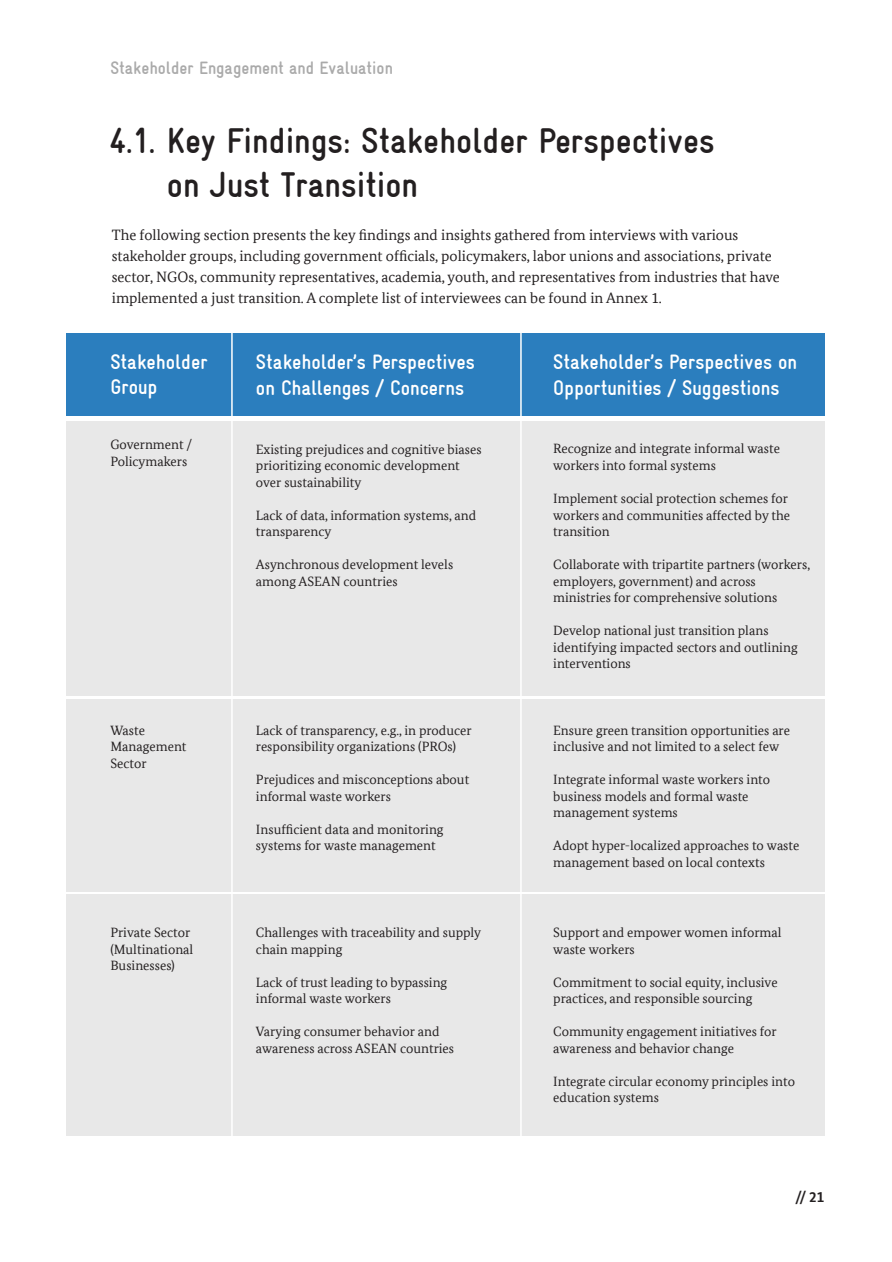
<style>
.page{position:relative;width:892px;height:1262px;background:#fff}
.page>*{position:absolute;margin:0;border:0;box-sizing:border-box;transform-origin:0 0}
.t1{font:700 condensed 36px/43.2px "Gravur";color:#231f20}
.t2{font:700 condensed 21px/25.2px "Gravur";color:#fff}
.t3{font:700 condensed 18px "Gravur";color:#aaa}
.t4{font:15px/21px "Bundes Serif Office";color:#231f20}
.t5{font:700 15px "Bundes Sans Office";color:#231f20}
.t6{font:13.5px/16.5px "Bundes Serif Office";color:#231f20}
</style>
<div class="page">
<div style="left:67px;top:333px;width:757px;height:82px;background:#2b7ebe"></div>
<div style="left:67px;top:421px;width:757px;height:275px;background:#e8e8e8"></div>
<div style="left:67px;top:699px;width:757px;height:192px;background:#e8e8e8"></div>
<div style="left:67px;top:894px;width:757px;height:241px;background:#e8e8e8"></div>
<hr style="left:231px;top:333px;width:1px;height:811px;background:#fff">
<hr style="left:520px;top:333px;width:1px;height:811px;background:#fff">
<h3 class="t3" style="left:110px;top:58px;width:284px">Stakeholder Engagement and Evaluation</h3>
<h1 class="t1" style="left:167px;top:119px;width:549px;text-indent:-57px">4.1. Key Findings: Stakeholder Perspectives on Just Transition</h1>
<p class="t4" style="left:112px;top:224px;width:669px">The following section presents the key findings and insights gathered from interviews with various stakeholder groups, including government officials, policymakers, labor unions and associations, private sector, NGOs, community representatives, academia, youth, and representatives from industries that have implemented a just transition. A complete list of interviewees can be found in Annex 1.</p>
<h2 class="t2" style="left:110px;top:349px;width:99px">Stakeholder<br>Group</h2>
<h2 class="t2" style="left:256px;top:349px;width:220px">Stakeholder’s Perspectives on Challenges / Concerns</h2>
<h2 class="t2" style="left:553px;top:349px;width:245px">Stakeholder’s Perspectives on<br>Opportunities / Suggestions</h2>
<p class="t6" style="left:110px;top:436px;width:83px">Government /<br>Policymakers</p>
<p class="t6" style="left:256px;top:440px;width:227px">Existing prejudices and cognitive biases prioritizing economic development over sustainability</p>
<p class="t6" style="left:256px;top:506px;width:222px">Lack of data, information systems, and transparency</p>
<p class="t6" style="left:256px;top:556px;width:199px">Asynchronous development levels among ASEAN countries</p>
<p class="t6" style="left:553px;top:440px;width:228px">Recognize and integrate informal waste workers into formal systems</p>
<p class="t6" style="left:553px;top:490px;width:238px">Implement social protection schemes for workers and communities affected by the transition</p>
<p class="t6" style="left:553px;top:556px;width:258px">Collaborate with tripartite partners (workers, employers, government) and across ministries for comprehensive solutions</p>
<p class="t6" style="left:553px;top:622px;width:246px">Develop national just transition plans identifying impacted sectors and outlining interventions</p>
<p class="t6" style="left:110px;top:721px;width:78px">Waste<br>Management<br>Sector</p>
<p class="t6" style="left:256px;top:721px;width:217px">Lack of transparency, e.g., in producer responsibility organizations (PROs)</p>
<p class="t6" style="left:256px;top:771px;width:215px">Prejudices and misconceptions about informal waste workers</p>
<p class="t6" style="left:256px;top:820px;width:189px">Insufficient data and monitoring systems for waste management</p>
<p class="t6" style="left:553px;top:721px;width:238px">Ensure green transition opportunities are inclusive and not limited to a select few</p>
<p class="t6" style="left:553px;top:771px;width:218px">Integrate informal waste workers into business models and formal waste management systems</p>
<p class="t6" style="left:553px;top:837px;width:247px">Adopt hyper-localized approaches to waste management based on local contexts</p>
<p class="t6" style="left:110px;top:924px;width:84px">Private Sector (Multinational<br>Businesses)</p>
<p class="t6" style="left:256px;top:924px;width:227px">Challenges with traceability and supply chain mapping</p>
<p class="t6" style="left:256px;top:973px;width:193px">Lack of trust leading to bypassing informal waste workers</p>
<p class="t6" style="left:256px;top:1023px;width:200px">Varying consumer behavior and awareness across ASEAN countries</p>
<p class="t6" style="left:553px;top:924px;width:230px">Support and empower women informal waste workers</p>
<p class="t6" style="left:553px;top:973px;width:226px">Commitment to social equity, inclusive practices, and responsible sourcing</p>
<p class="t6" style="left:553px;top:1023px;width:225px">Community engagement initiatives for awareness and behavior change</p>
<p class="t6" style="left:553px;top:1072px;width:243px">Integrate circular economy principles into education systems</p>
<p class="t5" style="left:795px;top:1188px;width:31px">// 21</p>
</div>
